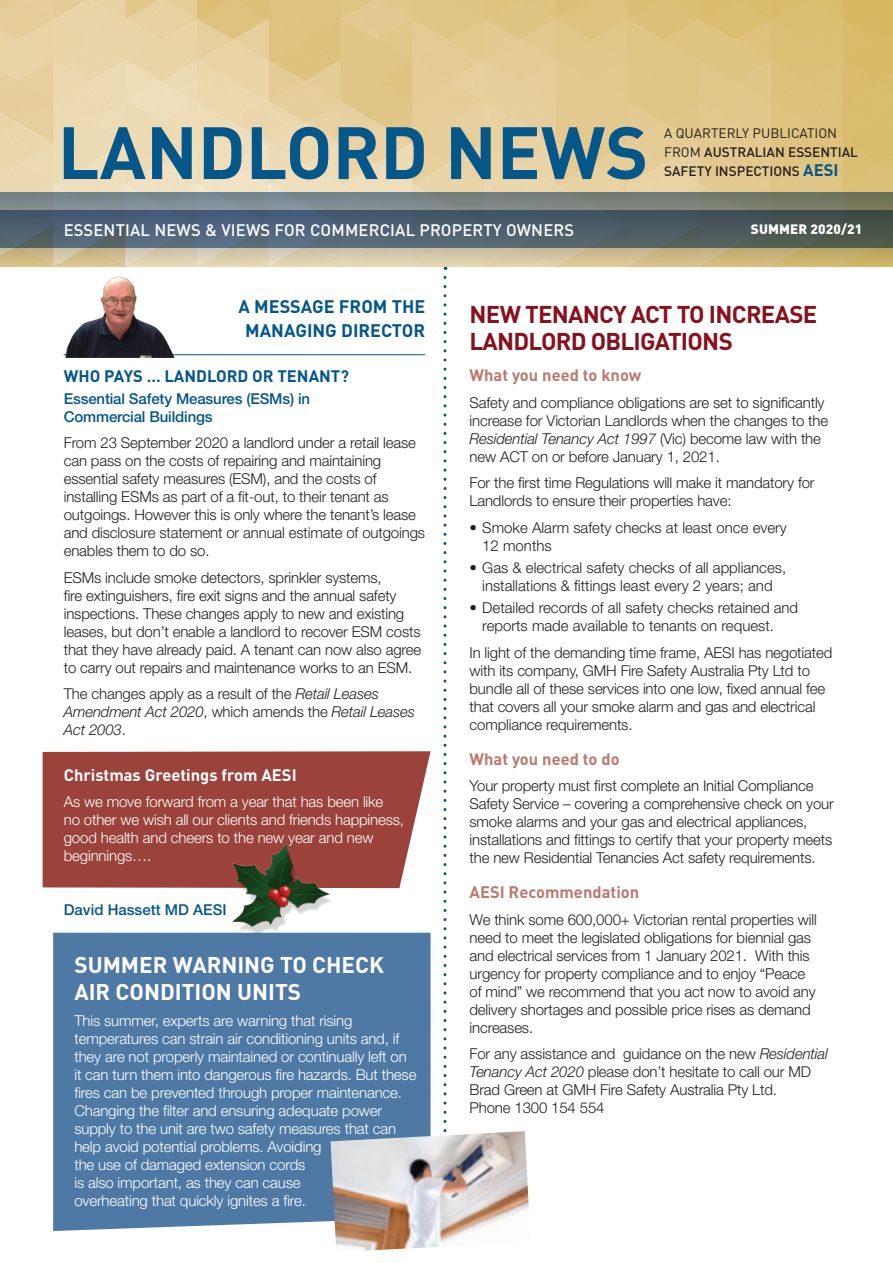
<style>
.page{position:relative;width:893px;height:1263px;background:#fff}
.page>*{position:absolute;margin:0;border:0;box-sizing:border-box;transform-origin:0 0}
.t1{font:700 24px/27px "DIN";letter-spacing:-.03em;color:#87111d}
.t2{font:700 22.5px/27px "DIN";color:#fff}
.t3{font:700 18px/24px "DIN";color:#055689;text-align:center}
.t4{font:700 16.5px "DIN";color:#ba7a6e}
.t5{font:500 16.5px "DIN";letter-spacing:.01em;color:#fff}
.t6{font:700 16.5px "DIN";color:#fff}
.t7{font:700 16.5px "DIN";color:#055689}
.t8{font:300 15px/18px "Helvetica Neue";letter-spacing:-.01em;color:#231f20}
.t9{font:300 15px/18px "Helvetica Neue";letter-spacing:-.01em;color:#fff}
.t10{font:italic 300 15px/18px "Helvetica Neue";letter-spacing:-.01em;color:#231f20}
.t11{font:500 15px/18px "Helvetica Neue";letter-spacing:-.01em;color:#055689}
.t12{font:500 13.65px/19px "DIN";color:#231f20}
.t13{font:900 13.5px "DIN";letter-spacing:.01em;color:#fff}
.s1{font-weight:400}
.s2{font-weight:700;font-size:16.5px;color:#055689}
.s3{font-style:normal}
.s4{font-style:italic}
</style>
<div class="page">
<div style="left:53px;top:933px;width:378px;height:298px;background:#4f79a5"></div>
<div style="left:43px;top:751px;width:388px;height:137px;background:#9b423b"></div>
<hr style="left:64px;top:354px;width:361px;height:1px;background:#055689">
<img style="left:0;top:0;width:893px;height:192px">
<svg style="left:0;top:192px;width:893px;height:75px;background:#79807b"></svg>
<svg style="left:64px;top:127px;width:581px;height:52px;background:#7a979a"></svg>
<img style="left:63px;top:276px;width:112px;height:82px">
<svg style="left:443px;top:277px;width:3px;height:854px"></svg>
<img style="left:209px;top:827px;width:139px;height:135px">
<img style="left:330px;top:1131px;width:199px;height:120px">
<p class="t12" style="left:664px;top:123px;width:195px"><span class="s1">A QUARTERLY PUBLICATION<br>FROM</span> AUSTRALIAN ESSENTIAL<br>SAFETY INSPECTIONS <span class="s2">AESI</span></p>
<p class="t5" style="left:64px;top:219px;width:512px">ESSENTIAL NEWS &amp; VIEWS FOR COMMERCIAL PROPERTY OWNERS</p>
<p class="t13" style="left:751px;top:220px;width:113px">SUMMER 2020/21</p>
<p class="t3" style="left:239px;top:294px;width:188px">A MESSAGE FROM THE<br>MANAGING DIRECTOR</p>
<p class="t7" style="left:64px;top:365px;width:287px">WHO PAYS … LANDLORD OR TENANT?</p>
<p class="t11" style="left:64px;top:389px;width:248px">Essential Safety Measures (ESMs) in<br>Commercial Buildings</p>
<p class="t8" style="left:64px;top:434px;width:363px">From 23 September 2020 a landlord under a retail lease can pass on the costs of repairing and maintaining essential safety measures (ESM), and the costs of installing ESMs as part of a fit-out, to their tenant as outgoings. However this is only where the tenant’s lease and disclosure statement or annual estimate of outgoings enables them to do so.</p>
<p class="t8" style="left:64px;top:568px;width:359px">ESMs include smoke detectors, sprinkler systems,<br>fire extinguishers, fire exit signs and the annual safety inspections. These changes apply to new and existing leases, but don’t enable a landlord to recover ESM costs that they have already paid. A tenant can now also agree to carry out repairs and maintenance works to an ESM.</p>
<p class="t10" style="left:64px;top:685px;width:353px"><span class="s3">The changes apply as a result of the</span> Retail Leases<br>Amendment Act 2020<span class="s3">, which amends the</span> Retail Leases<br>Act 2003<span class="s3">.</span></p>
<p class="t6" style="left:64px;top:764px;width:234px">Christmas Greetings from AESI</p>
<p class="t9" style="left:64px;top:792px;width:342px">As we move forward from a year that has been like<br>no other we wish all our clients and friends happiness, good health and cheers to the new year and new beginnings….</p>
<p class="t11" style="left:64px;top:900px;width:164px">David Hassett MD AESI</p>
<h2 class="t2" style="left:74px;top:950px;width:311px">SUMMER WARNING TO CHECK<br>AIR CONDITION UNITS</h2>
<p class="t9" style="left:74px;top:1012px;width:344px">This summer, experts are warning that rising temperatures can strain air conditioning units and, if they are not properly maintained or continually left on it can turn them into dangerous fire hazards. But these fires can be prevented through proper maintenance.<br>Changing the filter and ensuring adequate power supply to the unit are two safety measures that can help avoid potential problems. Avoiding<br>the use of damaged extension cords<br>is also important, as they can cause<br>overheating that quickly ignites a fire.</p>
<h1 class="t1" style="left:469px;top:300px;width:349px">NEW TENANCY ACT TO INCREASE<br>LANDLORD OBLIGATIONS</h1>
<p class="t4" style="left:469px;top:364px;width:173px">What you need to know</p>
<p class="t8" style="left:469px;top:393px;width:360px">Safety and compliance obligations are set to significantly increase for Victorian Landlords when the changes to the <span class="s4">Residential Tenancy Act 1997</span> (Vic) become law with the new ACT on or before January 1, 2021.</p>
<p class="t8" style="left:469px;top:473px;width:347px">For the first time Regulations will make it mandatory for<br>Landlords to ensure their properties have:</p>
<p class="t8" style="left:482px;top:518px;width:306px;text-indent:-13px">• Smoke Alarm safety checks at least once every<br>12 months</p>
<p class="t8" style="left:469px;top:558px;width:318px;text-align:center">• Gas &amp; electrical safety checks of all appliances, installations &amp; fittings least every 2 years; and</p>
<p class="t8" style="left:482px;top:598px;width:317px;text-indent:-13px">• Detailed records of all safety checks retained and reports made available to tenants on request.</p>
<p class="t8" style="left:469px;top:643px;width:364px">In light of the demanding time frame, AESI has negotiated with its company, GMH Fire Safety Australia Pty Ltd to bundle all of these services into one low, fixed annual fee that covers all your smoke alarm and gas and electrical compliance requirements.</p>
<p class="t4" style="left:469px;top:748px;width:152px">What you need to do</p>
<p class="t8" style="left:469px;top:776px;width:366px">Your property must first complete an Initial Compliance Safety Service – covering a comprehensive check on your smoke alarms and your gas and electrical appliances, installations and fittings to certify that your property meets the new Residential Tenancies Act safety requirements.</p>
<p class="t4" style="left:469px;top:881px;width:171px">AESI Recommendation</p>
<p class="t8" style="left:469px;top:910px;width:349px">We think some 600,000+ Victorian rental properties will need to meet the legislated obligations for biennial gas and electrical services from 1 January 2021. With this urgency for property compliance and to enjoy “Peace of mind” we recommend that you act now to avoid any delivery shortages and possible price rises as demand increases.</p>
<p class="t8" style="left:469px;top:1044px;width:360px">For any assistance and guidance on the new <span class="s4">Residential Tenancy Act 2020</span> please don’t hesitate to call our MD Brad Green at GMH Fire Safety Australia Pty Ltd.<br>Phone 1300 154 554</p>
</div>
